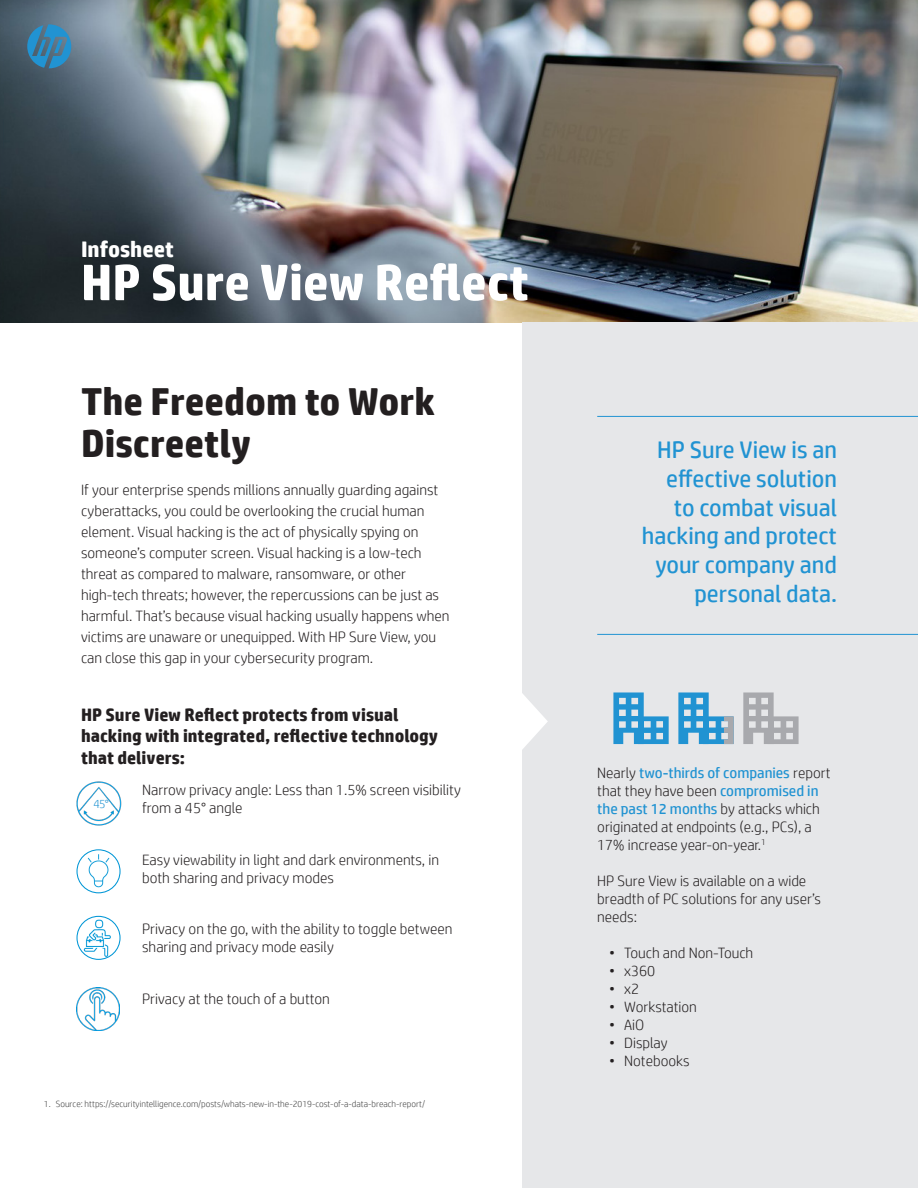
<style>
.page{position:relative;width:918px;height:1188px;background:#fff}
.page>*{position:absolute;margin:0;border:0;box-sizing:border-box;transform-origin:0 0}
.t1{font:700 51px "HP Simplified";color:#fff}
.t2{font:700 39px/42px "HP Simplified";color:#231f20}
.t3{font:24px/28.8px "HP Simplified";color:#2193d2;text-align:right}
.t4{font:700 22.5px "HP Simplified";color:#fff}
.t5{font:700 18px/21.6px "HP Simplified";color:#231f20}
.t6{font:300 15px/18px "HP Simplified";color:#231f20}
.t7{font:300 12px "HP Simplified";color:#2193d2}
.t8{font:300 9px "HP Simplified";color:#424242}
.s1{font-weight:400;color:#2193d2}
</style>
<div class="page">
<img style="left:0;top:0;width:918px;height:323px">
<div style="left:523px;top:323px;width:395px;height:865px;background:#e6e7e9"></div>
<hr style="left:597px;top:416px;width:321px;height:1px;background:#2193d2">
<hr style="left:597px;top:634px;width:321px;height:1px;background:#2193d2">
<svg style="left:522px;top:687px;width:26px;height:68px"></svg>
<svg style="left:613px;top:692px;width:56px;height:52px"></svg>
<svg style="left:743px;top:692px;width:56px;height:52px"></svg>
<svg style="left:678px;top:692px;width:56px;height:52px"></svg>
<img style="left:76px;top:781px;width:46px;height:45px">
<svg style="left:27px;top:24px;width:44px;height:44px"></svg>
<img style="left:76px;top:987px;width:44px;height:43px">
<img style="left:83px;top:852px;width:30px;height:40px">
<div style="left:76px;top:849px;width:45px;height:44px;border:1px solid #0096d6;border-radius:50%"></div>
<img style="left:83px;top:919px;width:29px;height:39px">
<div style="left:76px;top:916px;width:45px;height:44px;border:1px solid #0096d6;border-radius:50%"></div>
<p class="t4" style="left:81px;top:236px;width:94px">Infosheet</p>
<p class="t1" style="left:81px;top:252px;width:449px">HP Sure View Reflect</p>
<p class="t2" style="left:81px;top:380px;width:356px">The Freedom to Work<br>Discreetly</p>
<p class="t6" style="left:81px;top:479px;width:370px;line-height:21px">If your enterprise spends millions annually guarding against cyberattacks, you could be overlooking the crucial human element. Visual hacking is the act of physically spying on someone’s computer screen. Visual hacking is a low-tech threat as compared to malware, ransomware, or other high-tech threats; however, the repercussions can be just as harmful. That’s because visual hacking usually happens when victims are unaware or unequipped. With HP Sure View, you can close this gap in your cybersecurity program.</p>
<p class="t5" style="left:81px;top:703px;width:359px">HP Sure View Reflect protects from visual hacking with integrated, reflective technology that delivers:</p>
<p class="t7" style="left:94px;top:797px;width:17px">45°</p>
<p class="t6" style="left:142px;top:781px;width:320px">Narrow privacy angle: Less than 1.5% screen visibility from a 45° angle</p>
<p class="t6" style="left:142px;top:850px;width:298px">Easy viewability in light and dark environments, in both sharing and privacy modes</p>
<p class="t6" style="left:142px;top:920px;width:312px">Privacy on the go, with the ability to toggle between sharing and privacy mode easily</p>
<p class="t6" style="left:142px;top:990px;width:189px">Privacy at the touch of a button</p>
<p class="t8" style="left:44px;top:1099px;width:383px">1. Source: https://securityintelligence.com/posts/whats-new-in-the-2019-cost-of-a-data-breach-report/</p>
<p class="t3" style="left:642px;top:435px;width:197px">HP Sure View is an effective solution to combat visual hacking and protect your company and personal data.</p>
<p class="t6" style="left:597px;top:764px;width:235px">Nearly <span class="s1">two-thirds of companies</span> report that they have been <span class="s1">compromised in the past 12 months</span> by attacks which originated at endpoints (e.g., PCs), a 17% increase year-on-year.<sup>1</sup></p>
<p class="t6" style="left:597px;top:872px;width:225px">HP Sure View is available on a wide breadth of PC solutions for any user’s needs:</p>
<p class="t6" style="left:609px;top:944px;width:146px">• Touch and Non-Touch</p>
<p class="t6" style="left:609px;top:962px;width:48px">• x360</p>
<p class="t6" style="left:609px;top:980px;width:31px">• x2</p>
<p class="t6" style="left:609px;top:998px;width:89px">• Workstation</p>
<p class="t6" style="left:609px;top:1016px;width:37px">• AiO</p>
<p class="t6" style="left:609px;top:1034px;width:60px">• Display</p>
<p class="t6" style="left:609px;top:1052px;width:82px">• Notebooks</p>
</div>
